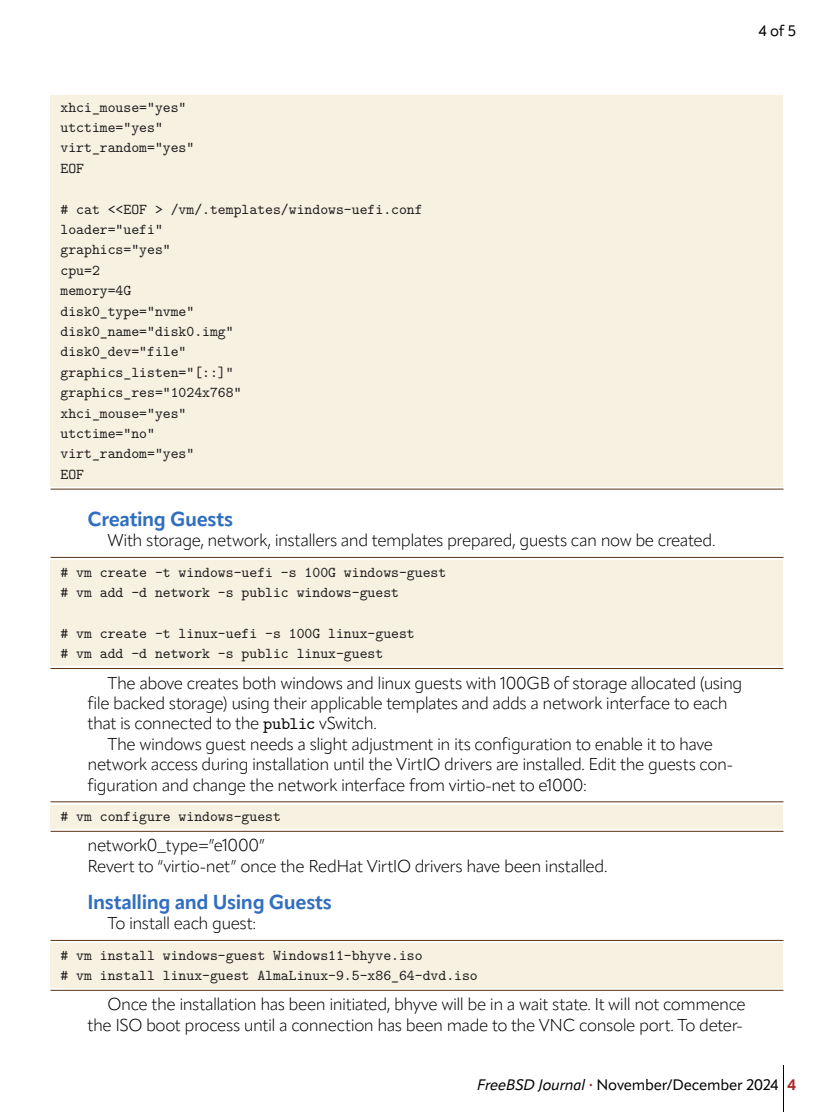
<style>
.page{position:relative;width:834px;height:1112px;background:#fff}
.page>*{position:absolute;margin:0;border:0;box-sizing:border-box;transform-origin:0 0}
.a_head{font:700 20px "Apparat";letter-spacing:-.02em;color:#306ebf}
.body_copy{font:300 17px/20.4px "Apparat";letter-spacing:-.03em;color:#000}
.body_copy___no_indent{font:300 17px "Apparat";letter-spacing:-.03em;color:#000}
.t1{font:15px/20.4px "LM Mono 10";color:#1a1a1a}
.t2{font:15px "Apparat";letter-spacing:-.015em;color:#000}
.t3{font:15px "Apparat";color:#040503}
.s1{font-family:"LM Mono 10";font-weight:400;font-size:17.5px}
.s2{font-style:italic}
.s3{font-size:9px;color:#ac2b28}
.s4{font-weight:700;color:#ac2b28}
</style>
<div class="page">
<hr style="left:783px;top:1065px;width:1px;height:47px;background:#000">
<div style="left:50px;top:96px;width:734px;height:391px;background:#f6f1e1"></div>
<hr style="left:50px;top:489px;width:734px;height:1px;background:#593314">
<div style="left:50px;top:560px;width:734px;height:106px;background:#f6f1e1"></div>
<hr style="left:50px;top:557px;width:734px;height:1px;background:#593314">
<hr style="left:50px;top:668px;width:734px;height:1px;background:#593314">
<div style="left:50px;top:805px;width:734px;height:24px;background:#f6f1e1"></div>
<hr style="left:50px;top:802px;width:734px;height:1px;background:#593314">
<hr style="left:50px;top:831px;width:734px;height:1px;background:#593314">
<div style="left:50px;top:944px;width:734px;height:44px;background:#f6f1e1"></div>
<hr style="left:50px;top:940px;width:734px;height:1px;background:#593314">
<hr style="left:50px;top:990px;width:734px;height:1px;background:#593314">
<p class="t3" style="left:759px;top:22px;width:39px">4 of 5</p>
<p class="t1" style="left:60px;top:96px;width:135px">xhci_mouse=”yes” utctime=”yes” virt_random=”yes”<br>EOF</p>
<p class="t1" style="left:60px;top:198px;width:364px"># cat &lt;&lt;EOF &gt; /vm/.templates/windows-uefi.conf loader=”uefi”<br>graphics=”yes”<br>cpu=2<br>memory=4G<br>disk0_type=”nvme”<br>disk0_name=”disk0.img”<br>disk0_dev=”file”<br>graphics_listen=”[::]”<br>graphics_res=”1024x768”<br>xhci_mouse=”yes”<br>utctime=”no”<br>virt_random=”yes”<br>EOF</p>
<p class="a_head" style="left:88px;top:507px;width:147px">Creating Guests</p>
<p class="body_copy" style="left:108px;top:530px;width:609px">With storage, network, installers and templates prepared, guests can now be created.</p>
<p class="t1" style="left:60px;top:561px;width:387px"># vm create -t windows-uefi -s 100G windows-guest # vm add -d network -s public windows-guest</p>
<p class="t1" style="left:60px;top:622px;width:356px"># vm create -t linux-uefi -s 100G linux-guest # vm add -d network -s public linux-guest</p>
<p class="body_copy" style="left:88px;top:673px;width:656px;text-indent:20px">The above creates both windows and linux guests with 100GB of storage allocated (using file backed storage) using their applicable templates and adds a network interface to each that is connected to the <span class="s1">public</span> vSwitch.</p>
<p class="body_copy" style="left:88px;top:734px;width:647px;text-indent:20px">The windows guest needs a slight adjustment in its configuration to enable it to have network access during installation until the VirtIO drivers are installed. Edit the guests con&shy;figuration and change the network interface from virtio-net to e1000:</p>
<p class="t1" style="left:60px;top:806px;width:222px"># vm configure windows-guest</p>
<p class="body_copy___no_indent" style="left:88px;top:835px;width:179px">network0_type=”e1000”</p>
<p class="body_copy___no_indent" style="left:88px;top:856px;width:521px">Revert to “virtio-net” once the RedHat VirtIO drivers have been installed.</p>
<p class="a_head" style="left:88px;top:890px;width:246px">Installing and Using Guests</p>
<p class="body_copy" style="left:108px;top:913px;width:150px">To install each guest:</p>
<p class="t1" style="left:60px;top:944px;width:419px"># vm install windows-guest Windows11-bhyve.iso<br># vm install linux-guest AlmaLinux-9.5-x86_64-dvd.iso</p>
<p class="body_copy" style="left:88px;top:994px;width:660px;text-align:right">Once the installation has been initiated, bhyve will be in a wait state. It will not commence the ISO boot process until a connection has been made to the VNC console port. To deter-</p>
<p class="t2" style="left:477px;top:1076px;width:320px"><span class="s2">FreeBSD Journal</span> <span class="s3">•</span> November/December 2024 <span class="s4">4</span></p>
</div>
